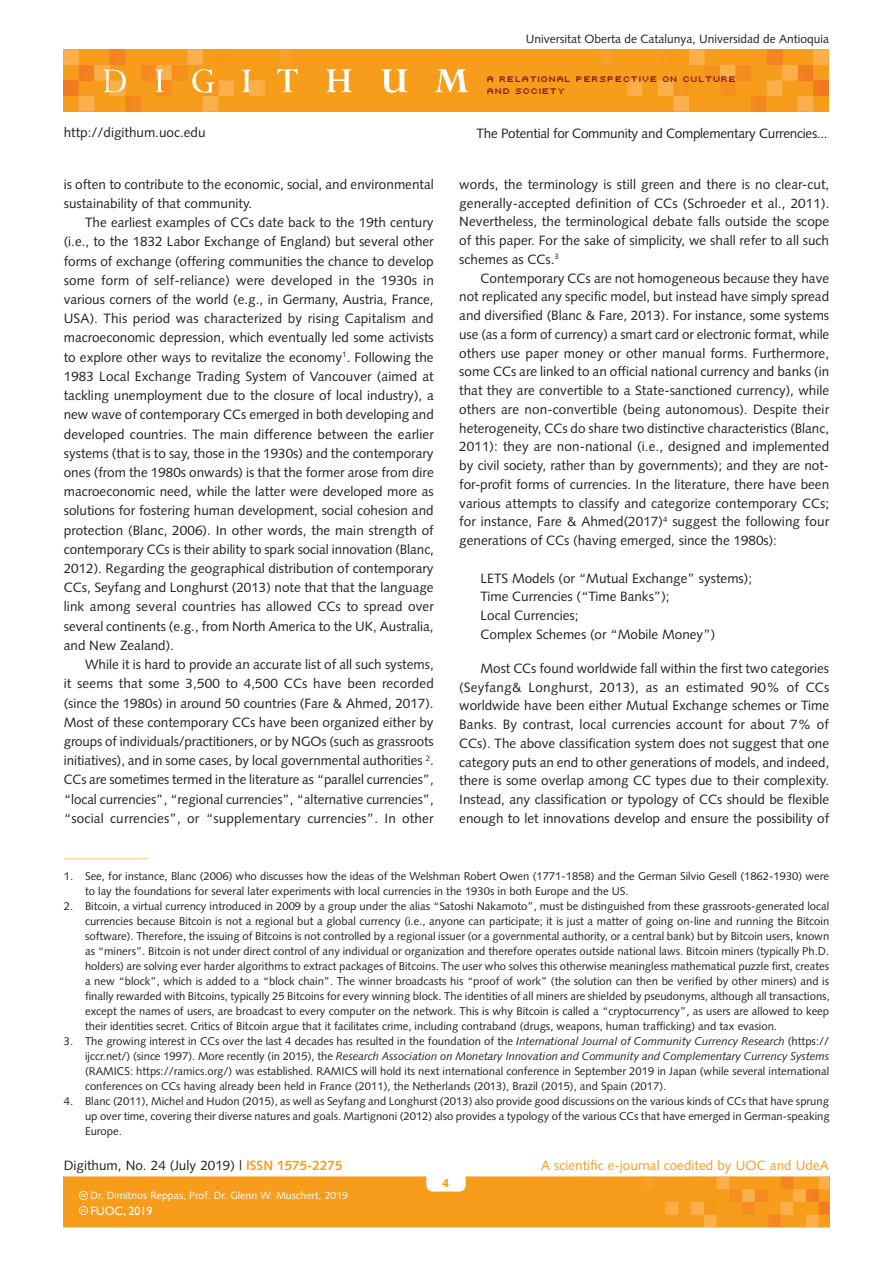
<style>
.page{position:relative;width:893px;height:1263px;background:#fff}
.page>*{position:absolute;margin:0;border:0;box-sizing:border-box;transform-origin:0 0}
.t1{font:13.5px/19.2px "Syntax LT Std";color:#231f20;text-align:justify}
.t2{font:13.5px "Syntax LT Std";letter-spacing:-.02em;color:#231f20}
.t3{font:13.5px "Syntax LT Std";color:#f89c1c}
.t4{font:12px "Syntax LT Std";color:#231f20}
.t5{font:12px "Gill Sans";color:#fff}
.t6{font:700 12px "Gill Sans";color:#f89c1c}
.t7{font:11.25px/15px "Syntax LT Std";color:#231f20;text-align:justify}
.t8{font:10.5px "Syntax LT Std";color:#fff}
.t9{font:9px/12px "Uni 0554";color:#821316}
.s1{font-style:italic}
.s2{font-weight:700;color:#f89c1c}
</style>
<div class="page">
<hr style="left:829px;top:1177px;width:1px;height:50px;background:#f47921">
<svg style="left:64px;top:1177px;width:765px;height:50px;background:#f89d21"></svg>
<div style="left:63px;top:49px;width:766px;height:62px;background:#f89c1c"></div>
<hr style="left:265px;top:49px;width:1px;height:62px;background:#faab40">
<hr style="left:266px;top:49px;width:2px;height:62px;background:#faab3f">
<hr style="left:268px;top:49px;width:1px;height:62px;background:#faaa3d">
<hr style="left:269px;top:49px;width:2px;height:62px;background:#faa93b">
<hr style="left:271px;top:49px;width:1px;height:62px;background:#faa839">
<hr style="left:272px;top:49px;width:2px;height:62px;background:#faa837">
<hr style="left:274px;top:49px;width:1px;height:62px;background:#faa736">
<hr style="left:275px;top:49px;width:2px;height:62px;background:#faa633">
<hr style="left:277px;top:49px;width:1px;height:62px;background:#f9a531">
<hr style="left:278px;top:49px;width:2px;height:62px;background:#f9a430">
<hr style="left:625px;top:49px;width:2px;height:62px;background:#faab40">
<hr style="left:624px;top:49px;width:1px;height:62px;background:#faab3f">
<hr style="left:622px;top:49px;width:2px;height:62px;background:#faaa3d">
<hr style="left:621px;top:49px;width:1px;height:62px;background:#faa93b">
<hr style="left:619px;top:49px;width:2px;height:62px;background:#faa839">
<hr style="left:618px;top:49px;width:1px;height:62px;background:#faa837">
<hr style="left:616px;top:49px;width:2px;height:62px;background:#faa736">
<hr style="left:615px;top:49px;width:1px;height:62px;background:#faa633">
<hr style="left:613px;top:49px;width:2px;height:62px;background:#f9a531">
<hr style="left:612px;top:49px;width:1px;height:62px;background:#f9a430">
<svg style="left:605px;top:49px;width:6px;height:16px"></svg>
<svg style="left:627px;top:49px;width:202px;height:62px"></svg>
<hr style="left:815px;top:80px;width:4px;height:16px;background:#f47b21">
<hr style="left:819px;top:80px;width:3px;height:16px;background:#f47a21">
<hr style="left:822px;top:80px;width:3px;height:16px;background:#f47921">
<hr style="left:825px;top:80px;width:4px;height:16px;background:#f47921">
<svg style="left:63px;top:49px;width:202px;height:62px"></svg>
<svg style="left:277px;top:49px;width:21px;height:43px"></svg>
<svg style="left:326px;top:69px;width:26px;height:23px"></svg>
<svg style="left:381px;top:69px;width:26px;height:24px"></svg>
<svg style="left:434px;top:69px;width:35px;height:23px"></svg>
<hr style="left:64px;top:858px;width:85px;height:1px;background:#fdcb8a">
<p class="t4" style="left:526px;top:32px;width:305px">Universitat Oberta de Catalunya, Universidad de Antioquia</p>
<p class="t1" style="left:64px;top:122px;width:143px">http://digithum.uoc.edu</p>
<p class="t1" style="left:64px;top:174px;width:371px">is often to contribute to the economic, social, and environmental sustainability of that community.</p>
<p class="t1" style="left:64px;top:213px;width:372px;text-indent:21px">The earliest examples of CCs date back to the 19th century (i.e., to the 1832 Labor Exchange of England) but several other forms of exchange (offering communities the chance to develop some form of self-reliance) were developed in the 1930s in various corners of the world (e.g., in Germany, Austria, France, USA). This period was characterized by rising Capitalism and macroeconomic depression, which eventually led some activists to explore other ways to revitalize the economy<sup>1</sup>. Following the 1983 Local Exchange Trading System of Vancouver (aimed at tackling unemployment due to the closure of local industry), a new wave of contemporary CCs emerged in both developing and developed countries. The main difference between the earlier systems (that is to say, those in the 1930s) and the contemporary ones (from the 1980s onwards) is that the former arose from dire macroeconomic need, while the latter were developed more as solutions for fostering human development, social cohesion and protection (Blanc, 2006). In other words, the main strength of contemporary CCs is their ability to spark social innovation (Blanc, 2012). Regarding the geographical distribution of contemporary CCs, Seyfang and Longhurst (2013) note that that the language link among several countries has allowed CCs to spread over several continents (e.g., from North America to the UK, Australia, and New Zealand).</p>
<p class="t1" style="left:64px;top:655px;width:372px;text-indent:21px">While it is hard to provide an accurate list of all such systems, it seems that some 3,500 to 4,500 CCs have been recorded (since the 1980s) in around 50 countries (Fare &amp; Ahmed, 2017).<br>Most of these contemporary CCs have been organized either by groups of individuals/practitioners, or by NGOs (such as grassroots initiatives), and in some cases, by local governmental authorities <sup>2</sup>.<br>CCs are sometimes termed in the literature as “parallel currencies”, “local currencies”, “regional currencies”, “alternative currencies”, “social currencies”, or “supplementary currencies”. In other</p>
<p class="t9" style="left:488px;top:72px;width:251px">A RELATIONAL PERSPECTIVE ON CULTURE<br>AND SOCIETY</p>
<p class="t2" style="left:477px;top:125px;width:353px">The Potential for Community and Complementary Currencies...</p>
<p class="t1" style="left:459px;top:175px;width:372px;line-height:18.8px">words, the terminology is still green and there is no clear-cut, generally-accepted definition of CCs (Schroeder et al., 2011).<br>Nevertheless, the terminological debate falls outside the scope of this paper. For the sake of simplicity, we shall refer to all such schemes as CCs.<sup>3</sup></p>
<p class="t1" style="left:459px;top:269px;width:372px;line-height:18.8px;text-indent:21px">Contemporary CCs are not homogeneous because they have not replicated any specific model, but instead have simply spread and diversified (Blanc &amp; Fare, 2013). For instance, some systems use (as a form of currency) a smart card or electronic format, while others use paper money or other manual forms. Furthermore, some CCs are linked to an official national currency and banks (in that they are convertible to a State-sanctioned currency), while others are non-convertible (being autonomous). Despite their heterogeneity, CCs do share two distinctive characteristics (Blanc, 2011): they are non-national (i.e., designed and implemented by civil society, rather than by governments); and they are not&shy;for-profit forms of currencies. In the literature, there have been various attempts to classify and categorize contemporary CCs; for instance, Fare &amp; Ahmed(2017)<sup>4</sup> suggest the following four generations of CCs (having emerged, since the 1980s):</p>
<p class="t1" style="left:480px;top:569px;width:273px;line-height:18.8px;text-align:left">LETS Models (or “Mutual Exchange” systems); Time Currencies (“Time Banks”);<br>Local Currencies;<br>Complex Schemes (or “Mobile Money”)</p>
<p class="t1" style="left:459px;top:659px;width:372px;line-height:18.8px;text-indent:21px">Most CCs found worldwide fall within the first two categories (Seyfang&amp; Longhurst, 2013), as an estimated 90% of CCs worldwide have been either Mutual Exchange schemes or Time Banks. By contrast, local currencies account for about 7% of CCs). The above classification system does not suggest that one category puts an end to other generations of models, and indeed, there is some overlap among CC types due to their complexity.<br>Instead, any classification or typology of CCs should be flexible enough to let innovations develop and ensure the possibility of</p>
<p class="t7" style="left:85px;top:869px;width:746px;text-indent:-21px">1. See, for instance, Blanc (2006) who discusses how the ideas of the Welshman Robert Owen (1771-1858) and the German Silvio Gesell (1862-1930) were to lay the foundations for several later experiments with local currencies in the 1930s in both Europe and the US.</p>
<p class="t7" style="left:85px;top:899px;width:746px;text-indent:-21px">2. Bitcoin, a virtual currency introduced in 2009 by a group under the alias “Satoshi Nakamoto”, must be distinguished from these grassroots-generated local currencies because Bitcoin is not a regional but a global currency (i.e., anyone can participate; it is just a matter of going on-line and running the Bitcoin software). Therefore, the issuing of Bitcoins is not controlled by a regional issuer (or a governmental authority, or a central bank) but by Bitcoin users, known as “miners”. Bitcoin is not under direct control of any individual or organization and therefore operates outside national laws. Bitcoin miners (typically Ph.D. holders) are solving ever harder algorithms to extract packages of Bitcoins. The user who solves this otherwise meaningless mathematical puzzle first, creates a new “block”, which is added to a “block chain”. The winner broadcasts his “proof of work” (the solution can then be verified by other miners) and is finally rewarded with Bitcoins, typically 25 Bitcoins for every winning block. The identities of all miners are shielded by pseudonyms, although all transactions, except the names of users, are broadcast to every computer on the network. This is why Bitcoin is called a “cryptocurrency”, as users are allowed to keep their identities secret. Critics of Bitcoin argue that it facilitates crime, including contraband (drugs, weapons, human trafficking) and tax evasion.</p>
<p class="t7" style="left:85px;top:1034px;width:746px;text-indent:-21px">3. The growing interest in CCs over the last 4 decades has resulted in the foundation of the <span class="s1">International Journal of Community Currency Research</span> (https:// ijccr.net/) (since 1997). More recently (in 2015), the <span class="s1">Research Association on Monetary Innovation and Community and Complementary Currency Systems </span>(RAMICS: https://ramics.org/) was established. RAMICS will hold its next international conference in September 2019 in Japan (while several international conferences on CCs having already been held in France (2011), the Netherlands (2013), Brazil (2015), and Spain (2017).</p>
<p class="t7" style="left:85px;top:1094px;width:746px;text-indent:-21px">4. Blanc (2011), Michel and Hudon (2015), as well as Seyfang and Longhurst (2013) also provide good discussions on the various kinds of CCs that have sprung up over time, covering their diverse natures and goals. Martignoni (2012) also provides a typology of the various CCs that have emerged in German-speaking Europe.</p>
<p class="t1" style="left:64px;top:1155px;width:280px">Digithum, No. 24 (July 2019) | <span class="s2">ISSN 1575-2275</span></p>
<p class="t3" style="left:541px;top:1157px;width:289px">A scientific e-journal coedited by UOC and UdeA</p>
<p class="t6" style="left:442px;top:1173px;width:9px">4</p>
<p class="t8" style="left:91px;top:1189px;width:259px">Dr. Dimitrios Reppas, Prof. Dr. Glenn W. Muschert, 2019</p>
<p class="t5" style="left:91px;top:1204px;width:63px">FUOC, 2019</p>
</div>
